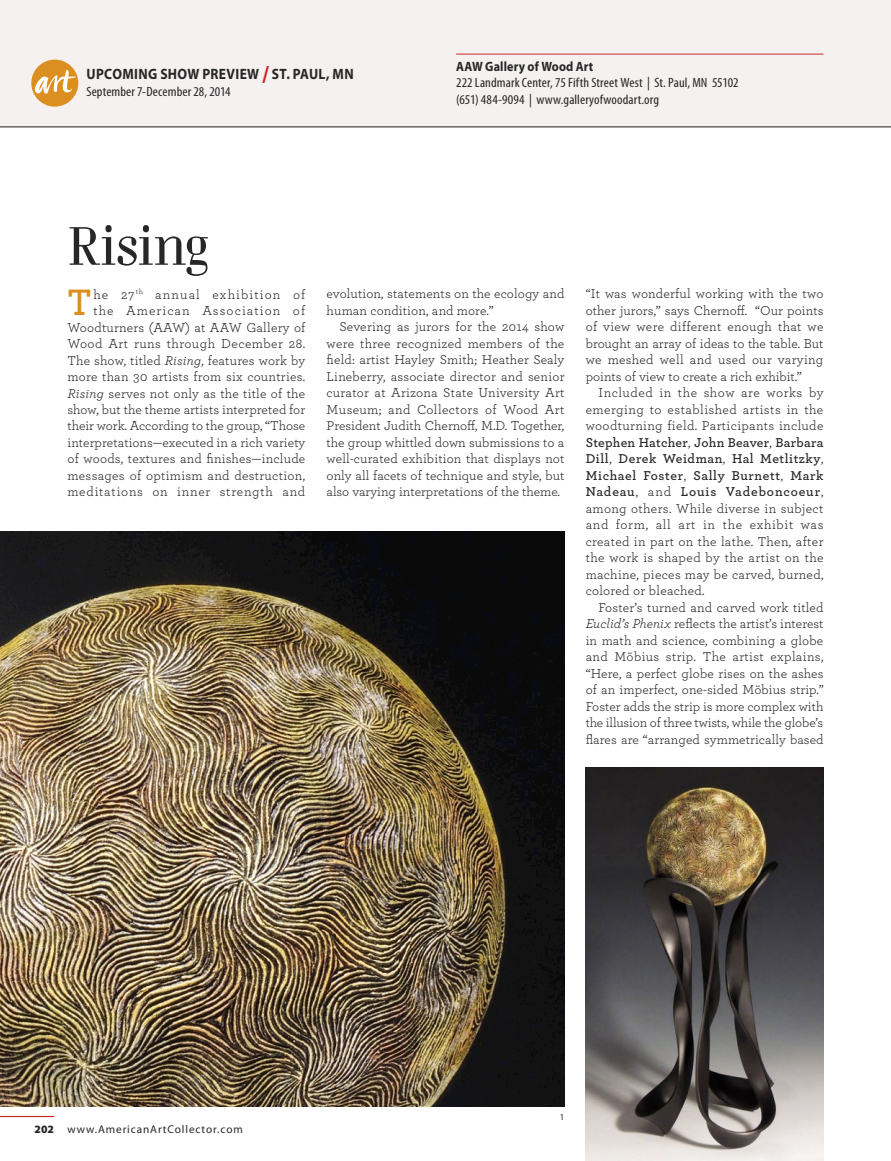
<style>
.page{position:relative;width:891px;height:1161px;background:#fff}
.page>*{position:absolute;margin:0;border:0;box-sizing:border-box;transform-origin:0 0}
.t1{font:51px "Danubia OT";letter-spacing:-.05em;color:#272727}
.t2{font:600 38.55px "Archer";color:#db8f20}
.t3{font:700 15px "Myriad Pro";letter-spacing:.025em;color:#272727;scale:.9 1}
.t4{font:13.5px/16.5px "Archer";letter-spacing:.01em;color:#272727;text-align:justify}
.t5{font:condensed 13.5px/16.2px "Myriad Pro";letter-spacing:.005em;color:#272727;scale:1.05 1}
.t6{font:700 13.5px "Myriad Pro";letter-spacing:.01em;color:#272727;scale:.9 1}
.t7{font:11.25px "Myriad Pro";letter-spacing:.08em;color:#272727}
.t8{font:9px "Myriad Pro";color:#272727}
.s1{font-size:23.25px;color:#ce2327}
.s2{font-style:italic}
.s3{font-weight:600}
.s4{font-weight:900}
</style>
<div class="page">
<div style="left:0;top:0;width:891px;height:127px;background:#f4f1f0"></div>
<hr style="left:0;top:1116px;width:54px;height:1px;background:#ce2327">
<div style="left:31px;top:60px;width:47px;height:47px;background:#db8f20;border-radius:50%"></div>
<svg style="left:33px;top:70px;width:43px;height:24px"></svg>
<hr style="left:0;top:127px;width:891px;height:1px;background:#272727">
<hr style="left:456px;top:54px;width:367px;height:1px;background:#ce2327">
<img style="left:0;top:532px;width:564px;height:575px">
<img style="left:586px;top:768px;width:238px;height:393px">
<hr style="left:890px;top:54px;width:1px;height:434px;background:#f4f4f5">
<p class="t3" style="left:87px;top:66px;width:298px">UPCOMING SHOW PREVIEW <span class="s1">/</span> ST. PAUL, MN</p>
<p class="t5" style="left:86px;top:83px;width:139px">September 7-December 28, 2014</p>
<p class="t6" style="left:456px;top:59px;width:154px">AAW Gallery of Wood Art</p>
<p class="t5" style="left:456px;top:75px;width:270px">222 Landmark Center, 75 Fifth Street West | St. Paul, MN 55102 (651) 484-9094 | www.galleryofwoodart.org</p>
<h1 class="t1" style="left:68px;top:214px;width:144px">Rising</h1>
<h2 class="t2" style="left:68px;top:273px;width:26px">T</h2>
<p class="t4" style="left:67px;top:285px;width:239px;text-align:right">he 27<sup>th</sup> annual exhibition of<br>the American Association of Woodturners (AAW) at AAW Gallery of Wood Art runs through December 28.<br>The show, titled <span class="s2">Rising</span>, features work by more than 30 artists from six countries.<br><span class="s2">Rising</span> serves not only as the title of the show, but the theme artists interpreted for their work. According to the group, “Those interpretations—executed in a rich variety of woods, textures and finishes—include messages of optimism and destruction, meditations on inner strength and</p>
<p class="t4" style="left:327px;top:285px;width:239px">evolution, statements on the ecology and human condition, and more.”</p>
<p class="t4" style="left:327px;top:318px;width:239px;text-indent:13px">Severing as jurors for the 2014 show were three recognized members of the field: artist Hayley Smith; Heather Sealy Lineberry, associate director and senior curator at Arizona State University Art Museum; and Collectors of Wood Art President Judith Chernoff, M.D. Together, the group whittled down submissions to a well-curated exhibition that displays not only all facets of technique and style, but also varying interpretations of the theme.</p>
<p class="t4" style="left:586px;top:285px;width:239px">“It was wonderful working with the two other jurors,” says Chernoff. “Our points of view were different enough that we brought an array of ideas to the table. But we meshed well and used our varying points of view to create a rich exhibit.”</p>
<p class="t4" style="left:586px;top:384px;width:239px;text-indent:13px">Included in the show are works by emerging to established artists in the woodturning field. Participants include <span class="s3">Stephen Hatcher</span>, <span class="s3">John Beaver</span>, <span class="s3">Barbara Dill</span>, <span class="s3">Derek Weidman</span>, <span class="s3">Hal Metlitzky</span>, <span class="s3">Michael Foster</span>, <span class="s3">Sally Burnett</span>, <span class="s3">Mark Nadeau</span>, and <span class="s3">Louis Vadeboncoeur</span>, among others. While diverse in subject and form, all art in the exhibit was created in part on the lathe. Then, after the work is shaped by the artist on the machine, pieces may be carved, burned, colored or bleached.</p>
<p class="t4" style="left:586px;top:599px;width:239px;text-indent:13px">Foster’s turned and carved work titled <span class="s2">Euclid’s Phenix</span> reflects the artist’s interest in math and science, combining a globe and Möbius strip. The artist explains, “Here, a perfect globe rises on the ashes of an imperfect, one-sided Möbius strip.” Foster adds the strip is more complex with the illusion of three twists, while the globe’s flares are “arranged symmetrically based</p>
<p class="t7" style="left:35px;top:1123px;width:210px"><span class="s4">202</span> www.AmericanArtCollector.com</p>
<p class="t8" style="left:560px;top:1112px;width:6px">1</p>
</div>
